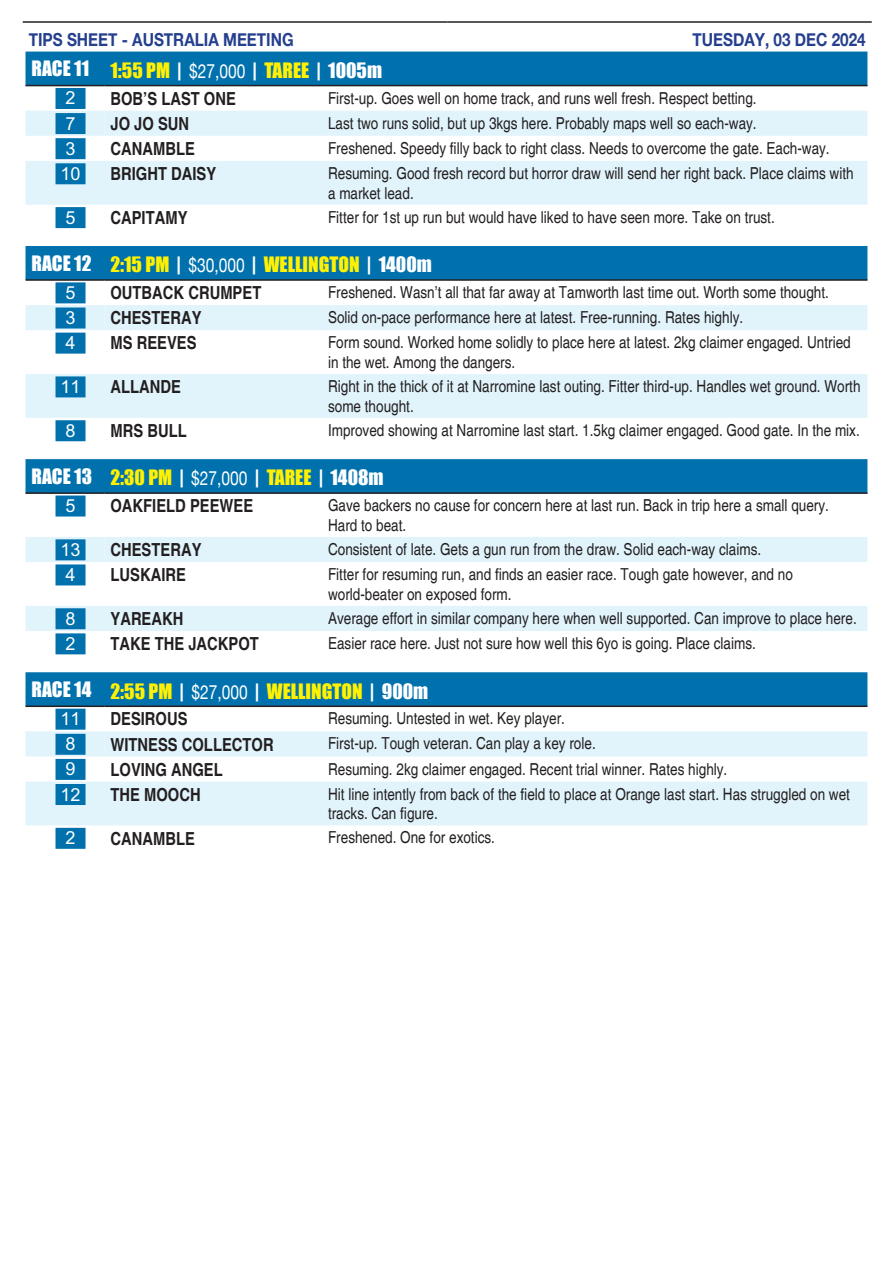
<style>
.page{position:relative;width:893px;height:1263px;background:#fff}
.page>*{position:absolute;margin:0;border:0;box-sizing:border-box;transform-origin:0 0}
.Tips-Analysis-Header{font:19.5px "Impact";color:#fff101}
.Tips-Analysis-Header-2{font:19.5px "Impact";color:#fff}
.t1{font:700 condensed 18px "Helvetica";color:#231f20}
.t2{font:700 18px "Helvetica Neue";color:#253f8e;scale:.85 1}
.Tips-Num{font:700 18px "M Hei HK";color:#fff}
.Tips-Analysis-Body{font:condensed 16.5px/19.8px "Helvetica";color:#231f20}
.s1{color:#fff}
.s2{font-family:"Helvetica Neue";color:#fff}
</style>
<div class="page">
<hr style="left:23px;top:21px;width:424px;height:2px;background:#231f20">
<hr style="left:447px;top:21px;width:425px;height:2px;background:#231f20">
<div style="left:26px;top:52px;width:841px;height:33px;background:#0071ad"></div>
<svg style="left:26px;top:111px;width:841px;height:94px;fill:#e1f4fc"></svg>
<hr style="left:26px;top:85px;width:78px;height:1px;background:#231f20">
<hr style="left:104px;top:85px;width:218px;height:1px;background:#231f20">
<hr style="left:322px;top:85px;width:545px;height:1px;background:#231f20">
<div style="left:56px;top:88px;width:30px;height:21px;background:#0071ad"></div>
<div style="left:56px;top:113px;width:30px;height:21px;background:#0071ad"></div>
<div style="left:56px;top:138px;width:30px;height:21px;background:#0071ad"></div>
<div style="left:56px;top:163px;width:30px;height:21px;background:#0071ad"></div>
<div style="left:56px;top:207px;width:30px;height:21px;background:#0071ad"></div>
<div style="left:26px;top:246px;width:841px;height:33px;background:#0071ad"></div>
<svg style="left:26px;top:305px;width:841px;height:113px;fill:#e1f4fc"></svg>
<hr style="left:26px;top:279px;width:78px;height:2px;background:#231f20">
<hr style="left:104px;top:279px;width:218px;height:2px;background:#231f20">
<hr style="left:322px;top:279px;width:545px;height:2px;background:#231f20">
<div style="left:56px;top:282px;width:30px;height:21px;background:#0071ad"></div>
<div style="left:56px;top:307px;width:30px;height:21px;background:#0071ad"></div>
<div style="left:56px;top:333px;width:30px;height:21px;background:#0071ad"></div>
<div style="left:56px;top:376px;width:30px;height:21px;background:#0071ad"></div>
<div style="left:56px;top:420px;width:30px;height:21px;background:#0071ad"></div>
<div style="left:26px;top:459px;width:841px;height:33px;background:#0071ad"></div>
<svg style="left:26px;top:537px;width:841px;height:94px;fill:#e1f4fc"></svg>
<hr style="left:26px;top:492px;width:78px;height:2px;background:#231f20">
<hr style="left:104px;top:492px;width:218px;height:2px;background:#231f20">
<hr style="left:322px;top:492px;width:545px;height:2px;background:#231f20">
<div style="left:56px;top:495px;width:30px;height:21px;background:#0071ad"></div>
<div style="left:56px;top:539px;width:30px;height:21px;background:#0071ad"></div>
<div style="left:56px;top:564px;width:30px;height:21px;background:#0071ad"></div>
<div style="left:56px;top:608px;width:30px;height:21px;background:#0071ad"></div>
<div style="left:56px;top:633px;width:30px;height:21px;background:#0071ad"></div>
<div style="left:26px;top:672px;width:841px;height:33px;background:#0071ad"></div>
<svg style="left:26px;top:731px;width:841px;height:94px;fill:#e1f4fc"></svg>
<hr style="left:26px;top:705px;width:78px;height:2px;background:#231f20">
<hr style="left:104px;top:705px;width:218px;height:2px;background:#231f20">
<hr style="left:322px;top:705px;width:545px;height:2px;background:#231f20">
<div style="left:56px;top:709px;width:30px;height:21px;background:#0071ad"></div>
<div style="left:56px;top:734px;width:30px;height:21px;background:#0071ad"></div>
<div style="left:56px;top:759px;width:30px;height:21px;background:#0071ad"></div>
<div style="left:56px;top:784px;width:30px;height:21px;background:#0071ad"></div>
<div style="left:56px;top:828px;width:30px;height:21px;background:#0071ad"></div>
<p class="t2" style="left:29px;top:28px;width:313px">TIPS SHEET - AUSTRALIA MEETING</p>
<p class="t2" style="left:692px;top:28px;width:205px">TUESDAY, 03 DEC 2024</p>
<p class="Tips-Analysis-Header-2" style="left:32px;top:53px;width:59px">RACE 11</p>
<p class="Tips-Analysis-Header" style="left:110px;top:55px;width:273px">1:55 PM <span class="s1">|</span> <span class="s2">$27,000</span> <span class="s1">|</span> TAREE <span class="s1">| 1005m</span></p>
<p class="Tips-Num" style="left:66px;top:85px;width:12px">2</p>
<p class="t1" style="left:110px;top:87px;width:127px">BOB’S LAST ONE</p>
<p class="Tips-Analysis-Body" style="left:328px;top:88px;width:430px">First-up. Goes well on home track, and runs well fresh. Respect betting.</p>
<p class="Tips-Num" style="left:66px;top:110px;width:12px">7</p>
<p class="t1" style="left:110px;top:113px;width:80px">JO JO SUN</p>
<p class="Tips-Analysis-Body" style="left:328px;top:113px;width:430px">Last two runs solid, but up 3kgs here. Probably maps well so each-way.</p>
<p class="Tips-Num" style="left:66px;top:135px;width:12px">3</p>
<p class="t1" style="left:110px;top:138px;width:86px">CANAMBLE</p>
<p class="Tips-Analysis-Body" style="left:328px;top:138px;width:503px">Freshened. Speedy filly back to right class. Needs to overcome the gate. Each-way.</p>
<p class="Tips-Num" style="left:60px;top:160px;width:22px">10</p>
<p class="t1" style="left:110px;top:163px;width:107px">BRIGHT DAISY</p>
<p class="Tips-Analysis-Body" style="left:328px;top:163px;width:527px">Resuming. Good fresh record but horror draw will send her right back. Place claims with a market lead.</p>
<p class="Tips-Num" style="left:66px;top:204px;width:12px">5</p>
<p class="t1" style="left:110px;top:207px;width:79px">CAPITAMY</p>
<p class="Tips-Analysis-Body" style="left:328px;top:207px;width:448px">Fitter for 1st up run but would have liked to have seen more. Take on trust.</p>
<p class="Tips-Analysis-Header-2" style="left:32px;top:248px;width:61px">RACE 12</p>
<p class="Tips-Analysis-Header" style="left:110px;top:249px;width:323px">2:15 PM <span class="s1">|</span> <span class="s2">$30,000</span> <span class="s1">|</span> WELLINGTON <span class="s1">| 1400m</span></p>
<p class="Tips-Num" style="left:66px;top:279px;width:12px">5</p>
<p class="t1" style="left:110px;top:282px;width:152px">OUTBACK CRUMPET</p>
<p class="Tips-Analysis-Body" style="left:328px;top:282px;width:502px">Freshened. Wasn’t all that far away at Tamworth last time out. Worth some thought.</p>
<p class="Tips-Num" style="left:66px;top:304px;width:12px">3</p>
<p class="t1" style="left:110px;top:307px;width:93px">CHESTERAY</p>
<p class="Tips-Analysis-Body" style="left:328px;top:308px;width:417px">Solid on-pace performance here at latest. Free-running. Rates highly.</p>
<p class="Tips-Num" style="left:66px;top:329px;width:12px">4</p>
<p class="t1" style="left:110px;top:332px;width:88px">MS REEVES</p>
<p class="Tips-Analysis-Body" style="left:328px;top:333px;width:524px">Form sound. Worked home solidly to place here at latest. 2kg claimer engaged. Untried in the wet. Among the dangers.</p>
<p class="Tips-Num" style="left:60px;top:373px;width:22px">11</p>
<p class="t1" style="left:110px;top:376px;width:72px">ALLANDE</p>
<p class="Tips-Analysis-Body" style="left:328px;top:376px;width:534px">Right in the thick of it at Narromine last outing. Fitter third-up. Handles wet ground. Worth some thought.</p>
<p class="Tips-Num" style="left:66px;top:417px;width:12px">8</p>
<p class="t1" style="left:110px;top:420px;width:78px">MRS BULL</p>
<p class="Tips-Analysis-Body" style="left:328px;top:420px;width:533px">Improved showing at Narromine last start. 1.5kg claimer engaged. Good gate. In the mix.</p>
<p class="Tips-Analysis-Header-2" style="left:32px;top:461px;width:62px">RACE 13</p>
<p class="Tips-Analysis-Header" style="left:110px;top:463px;width:275px">2:30 PM <span class="s1">|</span> <span class="s2">$27,000</span> <span class="s1">|</span> TAREE <span class="s1">| 1408m</span></p>
<p class="Tips-Num" style="left:66px;top:492px;width:12px">5</p>
<p class="t1" style="left:110px;top:495px;width:144px">OAKFIELD PEEWEE</p>
<p class="Tips-Analysis-Body" style="left:328px;top:496px;width:502px">Gave backers no cause for concern here at last run. Back in trip here a small query.<br>Hard to beat.</p>
<p class="Tips-Num" style="left:60px;top:536px;width:22px">13</p>
<p class="t1" style="left:110px;top:539px;width:93px">CHESTERAY</p>
<p class="Tips-Analysis-Body" style="left:328px;top:539px;width:435px">Consistent of late. Gets a gun run from the draw. Solid each-way claims.</p>
<p class="Tips-Num" style="left:66px;top:561px;width:12px">4</p>
<p class="t1" style="left:110px;top:564px;width:77px">LUSKAIRE</p>
<p class="Tips-Analysis-Body" style="left:328px;top:564px;width:466px">Fitter for resuming run, and finds an easier race. Tough gate however, and no</p>
<p class="Tips-Analysis-Body" style="left:328px;top:584px;width:185px">world-beater on exposed form.</p>
<p class="Tips-Num" style="left:66px;top:605px;width:12px">8</p>
<p class="t1" style="left:110px;top:608px;width:74px">YAREAKH</p>
<p class="Tips-Analysis-Body" style="left:328px;top:608px;width:530px">Average effort in similar company here when well supported. Can improve to place here.</p>
<p class="Tips-Num" style="left:66px;top:630px;width:12px">2</p>
<p class="t1" style="left:110px;top:633px;width:150px">TAKE THE JACKPOT</p>
<p class="Tips-Analysis-Body" style="left:328px;top:633px;width:429px">Easier race here. Just not sure how well this 6yo is going. Place claims.</p>
<p class="Tips-Analysis-Header-2" style="left:32px;top:674px;width:61px">RACE 14</p>
<p class="Tips-Analysis-Header" style="left:110px;top:676px;width:319px">2:55 PM <span class="s1">|</span> <span class="s2">$27,000</span> <span class="s1">|</span> WELLINGTON <span class="s1">| 900m</span></p>
<p class="Tips-Num" style="left:60px;top:705px;width:22px">11</p>
<p class="t1" style="left:110px;top:708px;width:79px">DESIROUS</p>
<p class="Tips-Analysis-Body" style="left:328px;top:709px;width:238px">Resuming. Untested in wet. Key player.</p>
<p class="Tips-Num" style="left:66px;top:731px;width:12px">8</p>
<p class="t1" style="left:110px;top:733px;width:165px">WITNESS COLLECTOR</p>
<p class="Tips-Analysis-Body" style="left:328px;top:734px;width:269px">First-up. Tough veteran. Can play a key role.</p>
<p class="Tips-Num" style="left:66px;top:756px;width:12px">9</p>
<p class="t1" style="left:110px;top:758px;width:114px">LOVING ANGEL</p>
<p class="Tips-Analysis-Body" style="left:328px;top:759px;width:401px">Resuming. 2kg claimer engaged. Recent trial winner. Rates highly.</p>
<p class="Tips-Num" style="left:60px;top:781px;width:22px">12</p>
<p class="t1" style="left:110px;top:783px;width:92px">THE MOOCH</p>
<p class="Tips-Analysis-Body" style="left:328px;top:784px;width:523px">Hit line intently from back of the field to place at Orange last start. Has struggled on wet tracks. Can figure.</p>
<p class="Tips-Num" style="left:66px;top:825px;width:12px">2</p>
<p class="t1" style="left:110px;top:827px;width:86px">CANAMBLE</p>
<p class="Tips-Analysis-Body" style="left:328px;top:828px;width:168px">Freshened. One for exotics.</p>
</div>
